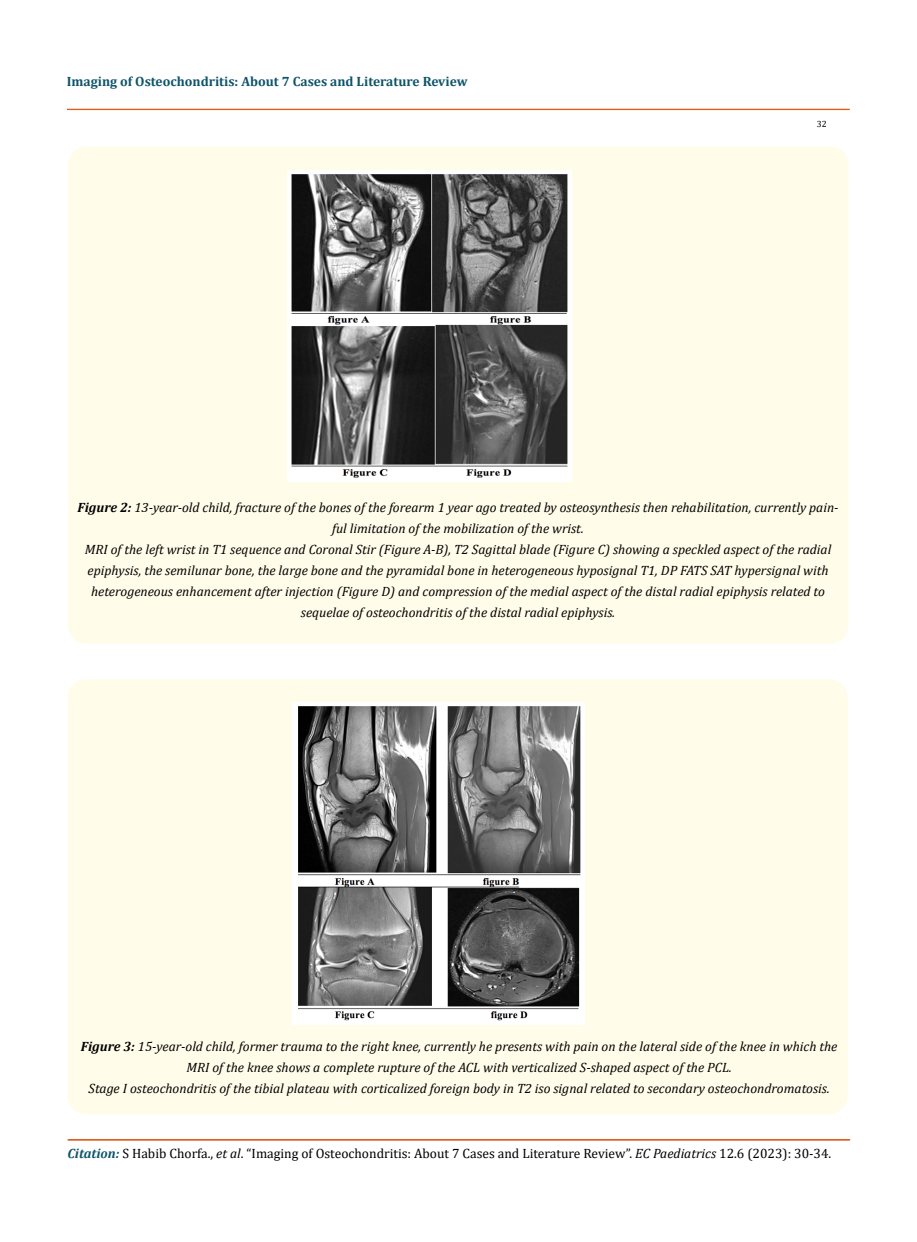
<style>
.page{position:relative;width:917px;height:1242px;background:#fff}
.page>*{position:absolute;margin:0;border:0;box-sizing:border-box;transform-origin:0 0}
.t1{font:italic 13.5px/21px "Cambria";color:#000;text-align:center}
.t2{font:13.5px "Cambria";color:#000}
.t3{font:700 13.5px "Cambria";color:#0e546a}
.t4{font:9px "Cambria";color:#000}
.s1{font-weight:700}
.s2{font-weight:700;font-style:italic;color:#0e546a}
.s3{font-style:italic}
</style>
<div class="page">
<div style="left:67px;top:109px;width:782px;height:1px;border:1px solid #e05d1a"></div>
<div style="left:68px;top:679px;width:779px;height:435px;background:#fffde9;border-radius:18px"></div>
<img style="left:292px;top:702px;width:292px;height:322px">
<div style="left:68px;top:147px;width:780px;height:497px;background:#fffde9;border-radius:18px"></div>
<img style="left:287px;top:170px;width:285px;height:311px">
<p class="t3" style="left:67px;top:72px;width:402px">Imaging of Osteochondritis: About 7 Cases and Literature Review</p>
<p class="t4" style="left:816px;top:118px;width:11px">32</p>
<p class="t1" style="left:77px;top:496px;width:762px"><span class="s1">Figure 2:</span> 13-year-old child, fracture of the bones of the forearm 1 year ago treated by osteosynthesis then rehabilitation, currently pain&shy;ful limitation of the mobilization of the wrist.<br>MRI of the left wrist in T1 sequence and Coronal Stir (Figure A-B), T2 Sagittal blade (Figure C) showing a speckled aspect of the radial epiphysis, the semilunar bone, the large bone and the pyramidal bone in heterogeneous hyposignal T1, DP FATS SAT hypersignal with heterogeneous enhancement after injection (Figure D) and compression of the medial aspect of the distal radial epiphysis related to sequelae of osteochondritis of the distal radial epiphysis.</p>
<p class="t1" style="left:81px;top:1036px;width:758px"><span class="s1">Figure 3:</span> 15-year-old child, former trauma to the right knee, currently he presents with pain on the lateral side of the knee in which the<br>MRI of the knee shows a complete rupture of the ACL with verticalized S-shaped aspect of the PCL.<br>Stage I osteochondritis of the tibial plateau with corticalized foreign body in T2 iso signal related to secondary osteochondromatosis.</p>
<p class="t2" style="left:68px;top:1146px;width:765px"><span class="s2">Citation:</span> S Habib Chorfa., <span class="s3">et al</span>. “Imaging of Osteochondritis: About 7 Cases and Literature Review”. <span class="s3">EC Paediatrics</span> 12.6 (2023): 30-34.</p>
</div>
